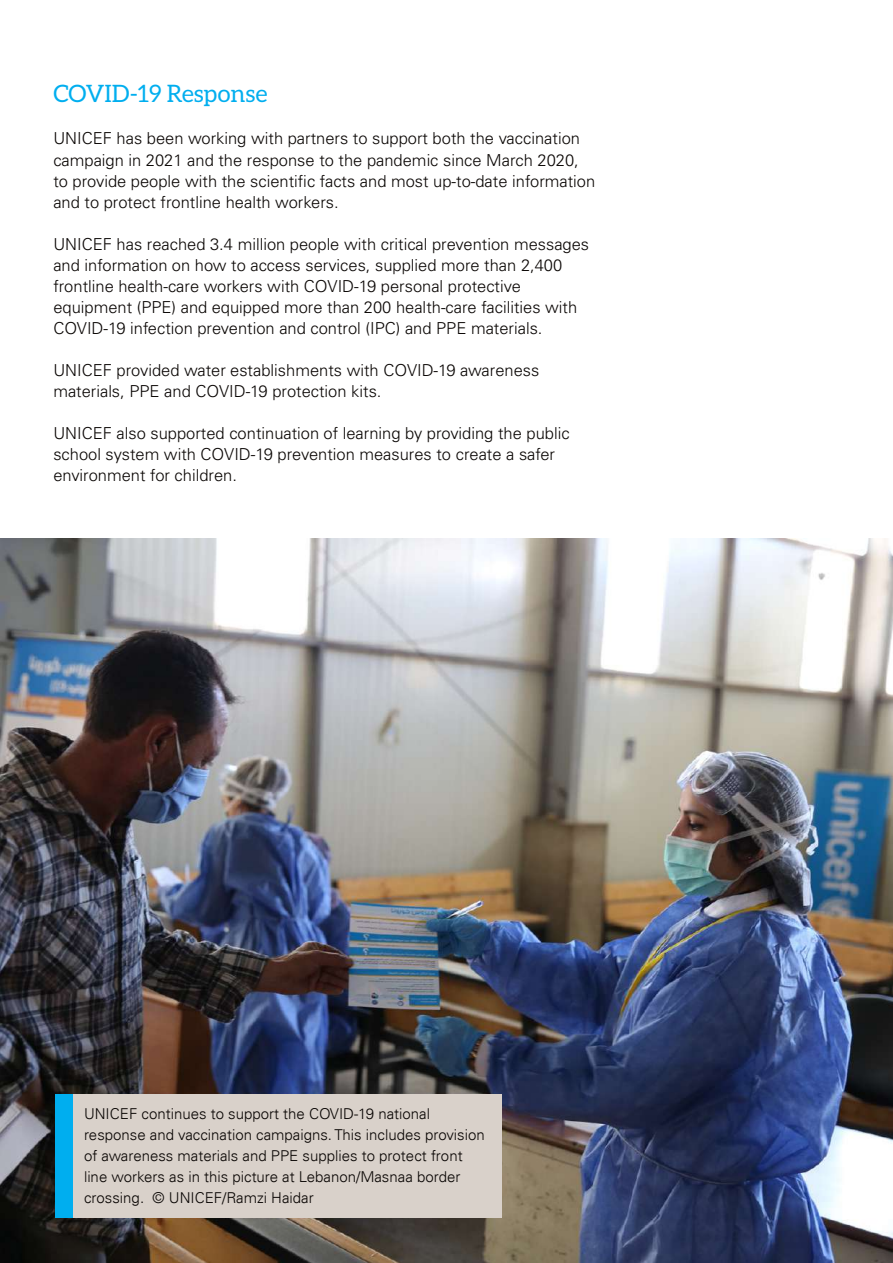
<style>
.page{position:relative;width:893px;height:1263px;background:#fff}
.page>*{position:absolute;margin:0;border:0;box-sizing:border-box;transform-origin:0 0}
.t1{font:24px "Aleo";color:#00aeef}
.t2{font:300 16.5px/21px "Univers LT Pro 45";color:#0a0604}
.t3{font:300 15px/21px "Univers LT";color:#0a0604}
</style>
<div class="page">
<img style="left:0;top:539px;width:893px;height:724px">
<div style="left:71px;top:1094px;width:431px;height:124px;background:#d9d1ca"></div>
<div style="left:55px;top:1094px;width:17px;height:124px;background:#00aeef"></div>
<h1 class="t1" style="left:53px;top:80px;width:216px">COVID-19 Response</h1>
<p class="t2" style="left:53px;top:128px;width:543px">UNICEF has been working with partners to support both the vaccination campaign in 2021 and the response to the pandemic since March 2020, to provide people with the scientific facts and most up-to-date information and to protect frontline health workers.</p>
<p class="t2" style="left:53px;top:233px;width:537px">UNICEF has reached 3.4 million people with critical prevention messages and information on how to access services, supplied more than 2,400 frontline health-care workers with COVID-19 personal protective equipment (PPE) and equipped more than 200 health-care facilities with COVID-19 infection prevention and control (IPC) and PPE materials.</p>
<p class="t2" style="left:53px;top:359px;width:488px">UNICEF provided water establishments with COVID-19 awareness materials, PPE and COVID-19 protection kits.</p>
<p class="t2" style="left:53px;top:422px;width:518px">UNICEF also supported continuation of learning by providing the public school system with COVID-19 prevention measures to create a safer environment for children.</p>
<p class="t3" style="left:84px;top:1103px;width:402px">UNICEF continues to support the COVID-19 national response and vaccination campaigns. This includes provision of awareness materials and PPE supplies to protect front line workers as in this picture at Lebanon/Masnaa border crossing. © UNICEF/Ramzi Haidar</p>
</div>
